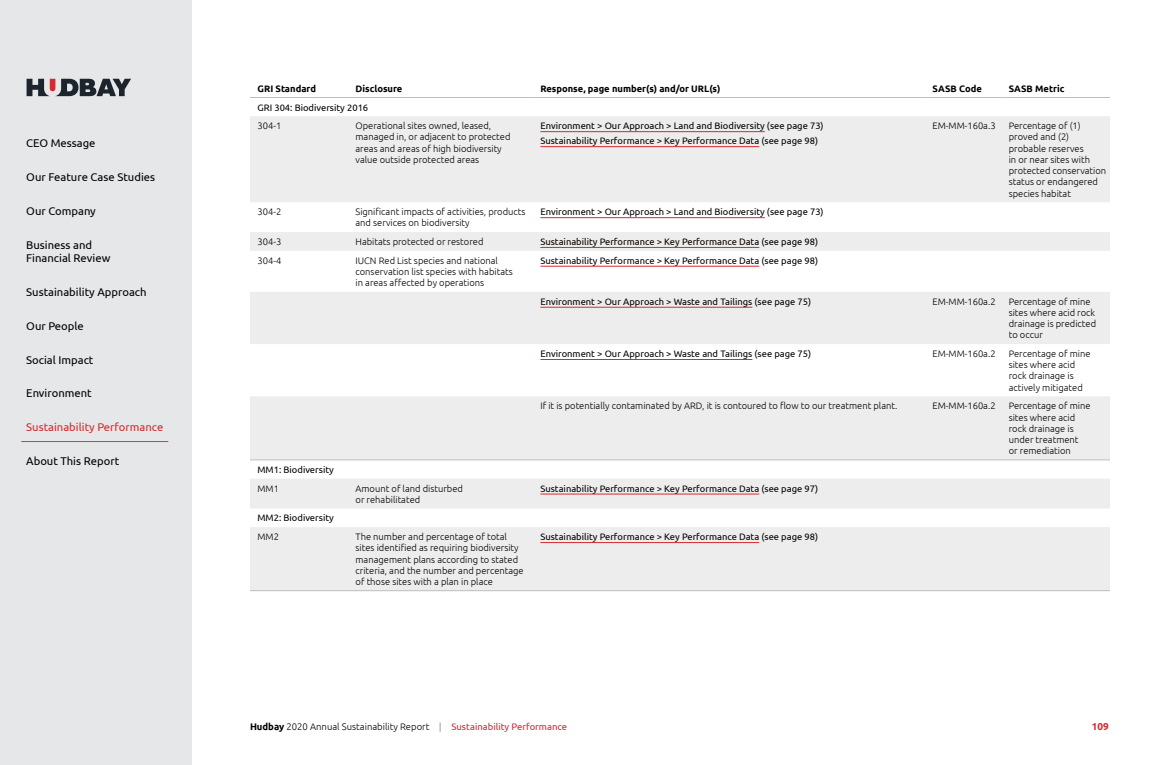
<style>
.page{position:relative;width:1170px;height:765px;background:#fff}
.page>*{position:absolute;margin:0;border:0;box-sizing:border-box;transform-origin:0 0}
.t1{font:11.25px/13.8px "Ubuntu";color:#000}
.t2{font:11.25px "Ubuntu";color:#d52a2f}
.t3{font:700 10px "Ubuntu";color:#d52a2f}
.t4{font:300 9.5px "Ubuntu";color:#000}
.Table_current_figs{font:300 9.38px/11.2px "Ubuntu";color:#000}
.Table_current_figs-2{font:9.38px "Ubuntu";color:#000}
.Table_previous_figs{font:700 9.38px "Ubuntu";color:#000}
.Table_body{font:9.38px "Ubuntu";color:#000}
.Footnote{font:700 9.38px "Ubuntu";color:#000}
.Table_current_figs-3{font:700 9.38px "Ubuntu";color:#000}
.s1{font-weight:700}
.s2{font-weight:700;color:#b1b4b6}
.s3{font-weight:400;color:#d52a2f}
</style>
<div class="page">
<div style="left:0;top:0;width:191px;height:765px;background:#e6e7e8"></div>
<svg style="left:27px;top:79px;width:104px;height:17px"></svg>
<svg style="left:250px;top:116px;width:860px;height:474px;fill:#ededee"></svg>
<hr style="left:250px;top:97px;width:98px;height:1px;background:#bcbec0">
<hr style="left:348px;top:97px;width:185px;height:1px;background:#bcbec0">
<hr style="left:533px;top:97px;width:392px;height:1px;background:#bcbec0">
<hr style="left:925px;top:97px;width:76px;height:1px;background:#bcbec0">
<hr style="left:1001px;top:97px;width:109px;height:1px;background:#bcbec0">
<hr style="left:250px;top:460px;width:98px;height:1px;background:#bcbec0">
<hr style="left:348px;top:460px;width:185px;height:1px;background:#bcbec0">
<hr style="left:533px;top:460px;width:392px;height:1px;background:#bcbec0">
<hr style="left:925px;top:460px;width:76px;height:1px;background:#bcbec0">
<hr style="left:1001px;top:460px;width:109px;height:1px;background:#bcbec0">
<hr style="left:250px;top:590px;width:98px;height:1px;background:#bcbec0">
<hr style="left:348px;top:590px;width:185px;height:1px;background:#bcbec0">
<hr style="left:533px;top:590px;width:392px;height:1px;background:#bcbec0">
<hr style="left:925px;top:590px;width:76px;height:1px;background:#bcbec0">
<hr style="left:1001px;top:590px;width:109px;height:1px;background:#bcbec0">
<hr style="left:540px;top:131px;width:225px;height:1px;background:#d52a2f">
<hr style="left:540px;top:146px;width:219px;height:1px;background:#d52a2f">
<hr style="left:540px;top:217px;width:225px;height:1px;background:#d52a2f">
<hr style="left:540px;top:247px;width:219px;height:1px;background:#d52a2f">
<hr style="left:540px;top:266px;width:219px;height:1px;background:#d52a2f">
<hr style="left:540px;top:307px;width:212px;height:1px;background:#d52a2f">
<hr style="left:540px;top:359px;width:212px;height:1px;background:#d52a2f">
<hr style="left:540px;top:494px;width:219px;height:1px;background:#d52a2f">
<hr style="left:540px;top:542px;width:219px;height:1px;background:#d52a2f">
<hr style="left:21px;top:441px;width:147px;height:1px;background:#ee3524">
<p class="t1" style="left:26px;top:136px;width:71px">CEO Message</p>
<p class="t1" style="left:26px;top:170px;width:130px">Our Feature Case Studies</p>
<p class="t1" style="left:26px;top:204px;width:71px">Our Company</p>
<p class="t1" style="left:26px;top:238px;width:86px">Business and<br>Financial Review</p>
<p class="t1" style="left:26px;top:285px;width:122px">Sustainability Approach</p>
<p class="t1" style="left:26px;top:319px;width:59px">Our People</p>
<p class="t1" style="left:26px;top:353px;width:69px">Social Impact</p>
<p class="t1" style="left:26px;top:386px;width:67px">Environment</p>
<p class="t2" style="left:26px;top:420px;width:139px">Sustainability Performance</p>
<p class="t1" style="left:26px;top:454px;width:95px">About This Report</p>
<p class="Footnote" style="left:258px;top:83px;width:60px">GRI Standard</p>
<p class="Table_current_figs-3" style="left:356px;top:83px;width:48px">Disclosure</p>
<p class="Table_previous_figs" style="left:540px;top:83px;width:181px">Response, page number(s) and/or URL(s)</p>
<p class="Table_previous_figs" style="left:933px;top:83px;width:51px">SASB Code</p>
<p class="Table_previous_figs" style="left:1009px;top:83px;width:57px">SASB Metric</p>
<p class="Table_body" style="left:258px;top:101px;width:112px">GRI 304: Biodiversity 2016</p>
<p class="Table_current_figs" style="left:258px;top:120px;width:25px">304-1</p>
<p class="Table_current_figs" style="left:356px;top:120px;width:156px">Operational sites owned, leased, managed in, or adjacent to protected areas and areas of high biodiversity value outside protected areas</p>
<p class="Table_current_figs-2" style="left:540px;top:120px;width:285px">Environment &gt; Our Approach &gt; Land and Biodiversity (see page 73)</p>
<p class="Table_current_figs" style="left:933px;top:120px;width:65px">EM-MM-160a.3</p>
<p class="Table_current_figs" style="left:1009px;top:120px;width:99px">Percentage of (1) proved and (2) probable reserves<br>in or near sites with protected conservation status or endangered species habitat</p>
<p class="Table_current_figs-2" style="left:540px;top:135px;width:279px">Sustainability Performance &gt; Key Performance Data (see page 98)</p>
<p class="Table_current_figs" style="left:258px;top:206px;width:25px">304-2</p>
<p class="Table_current_figs" style="left:356px;top:206px;width:171px">Significant impacts of activities, products and services on biodiversity</p>
<p class="Table_current_figs-2" style="left:540px;top:206px;width:285px">Environment &gt; Our Approach &gt; Land and Biodiversity (see page 73)</p>
<p class="Table_current_figs" style="left:258px;top:236px;width:25px">304-3</p>
<p class="Table_current_figs" style="left:356px;top:236px;width:129px">Habitats protected or restored</p>
<p class="Table_current_figs-2" style="left:540px;top:236px;width:279px">Sustainability Performance &gt; Key Performance Data (see page 98)</p>
<p class="Table_current_figs" style="left:258px;top:255px;width:25px">304-4</p>
<p class="Table_current_figs" style="left:356px;top:255px;width:159px">IUCN Red List species and national conservation list species with habitats in areas affected by operations</p>
<p class="Table_current_figs-2" style="left:540px;top:255px;width:279px">Sustainability Performance &gt; Key Performance Data (see page 98)</p>
<p class="Table_current_figs-2" style="left:540px;top:296px;width:272px">Environment &gt; Our Approach &gt; Waste and Tailings (see page 75)</p>
<p class="Table_current_figs" style="left:933px;top:296px;width:65px">EM-MM-160a.2</p>
<p class="Table_current_figs" style="left:1009px;top:296px;width:89px">Percentage of mine sites where acid rock drainage is predicted to occur</p>
<p class="Table_current_figs-2" style="left:540px;top:348px;width:272px">Environment &gt; Our Approach &gt; Waste and Tailings (see page 75)</p>
<p class="Table_current_figs" style="left:933px;top:348px;width:65px">EM-MM-160a.2</p>
<p class="Table_current_figs" style="left:1009px;top:348px;width:83px">Percentage of mine sites where acid rock drainage is actively mitigated</p>
<p class="Table_current_figs" style="left:540px;top:400px;width:359px">If it is potentially contaminated by ARD, it is contoured to flow to our treatment plant.</p>
<p class="Table_current_figs" style="left:933px;top:400px;width:65px">EM-MM-160a.2</p>
<p class="Table_current_figs" style="left:1009px;top:400px;width:83px">Percentage of mine sites where acid rock drainage is under treatment<br>or remediation</p>
<p class="Table_body" style="left:258px;top:464px;width:78px">MM1: Biodiversity</p>
<p class="Table_current_figs" style="left:258px;top:482px;width:23px">MM1</p>
<p class="Table_current_figs" style="left:356px;top:482px;width:109px">Amount of land disturbed or rehabilitated</p>
<p class="Table_current_figs-2" style="left:540px;top:483px;width:279px">Sustainability Performance &gt; Key Performance Data (see page 97)</p>
<p class="Table_current_figs-2" style="left:258px;top:512px;width:78px">MM2: Biodiversity</p>
<p class="Table_current_figs" style="left:258px;top:531px;width:23px">MM2</p>
<p class="Table_current_figs" style="left:356px;top:531px;width:170px">The number and percentage of total sites identified as requiring biodiversity management plans according to stated criteria, and the number and percentage of those sites with a plan in place</p>
<p class="Table_current_figs-2" style="left:540px;top:531px;width:279px">Sustainability Performance &gt; Key Performance Data (see page 98)</p>
<p class="t4" style="left:250px;top:720px;width:319px"><span class="s1">Hudbay</span> 2020 Annual Sustainability Report <span class="s2">|</span> <span class="s3">Sustainability Performance</span></p>
<p class="t3" style="left:1092px;top:720px;width:19px">109</p>
</div>
